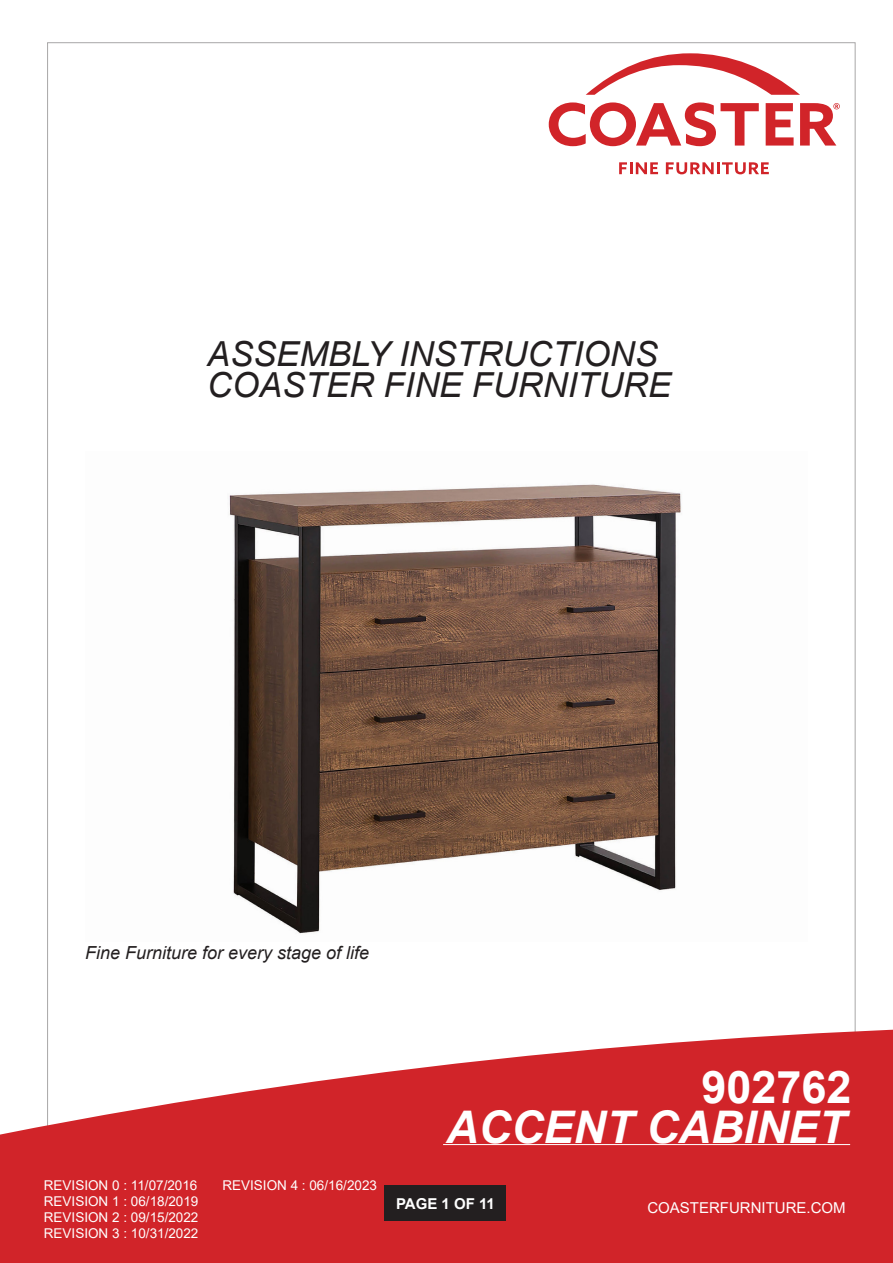
<style>
.page{position:relative;width:893px;height:1263px;background:#fff}
.page>*{position:absolute;margin:0;border:0;box-sizing:border-box;transform-origin:0 0}
.t1{font:italic 700 45px "Arial";color:#fff}
.t2{font:700 45px "Arial";color:#fff}
.t3{font:italic 34.5px/31px "Arial";color:#231f20}
.t4{font:italic 18px "Arial";color:#231f20}
.t5{font:15px "Arial";color:#fff}
.t6{font:700 15px "Arial";color:#fff}
.t7{font:13.5px/16.2px "Arial";color:#fff;text-align:justify}
</style>
<div class="page">
<svg style="left:0;top:1024px;width:893px;height:239px;fill:#d12429"></svg>
<div style="left:385px;top:1185px;width:121px;height:36px;background:#231f20"></div>
<svg style="left:619px;top:162px;width:39px;height:12px"></svg>
<svg style="left:666px;top:162px;width:103px;height:12px"></svg>
<svg style="left:586px;top:53px;width:214px;height:42px"></svg>
<svg style="left:549px;top:102px;width:210px;height:44px"></svg>
<svg style="left:800px;top:103px;width:40px;height:43px"></svg>
<svg style="left:766px;top:103px;width:28px;height:43px"></svg>
<hr style="left:443px;top:1144px;width:407px;height:1px;background:#fff">
<img style="left:229px;top:484px;width:453px;height:450px">
<h2 class="t3" style="left:207px;top:339px;width:465px">ASSEMBLY INSTRUCTIONS<br>COASTER FINE FURNITURE</h2>
<h3 class="t4" style="left:85px;top:941px;width:286px">Fine Furniture for every stage of life</h3>
<p class="t7" style="left:44px;top:1177px;width:156px">REVISION 0 : 11/07/2016<br>REVISION 1 : 06/18/2019<br>REVISION 2 : 09/15/2022<br>REVISION 3 : 10/31/2022</p>
<p class="t7" style="left:222px;top:1177px;width:156px">REVISION 4 : 06/16/2023</p>
<h1 class="t2" style="left:701px;top:1055px;width:152px">902762</h1>
<h1 class="t1" style="left:446px;top:1097px;width:401px">ACCENT CABINET</h1>
<p class="t6" style="left:396px;top:1193px;width:100px">PAGE 1 OF 11</p>
<p class="t5" style="left:647px;top:1197px;width:200px">COASTERFURNITURE.COM</p>
</div>
